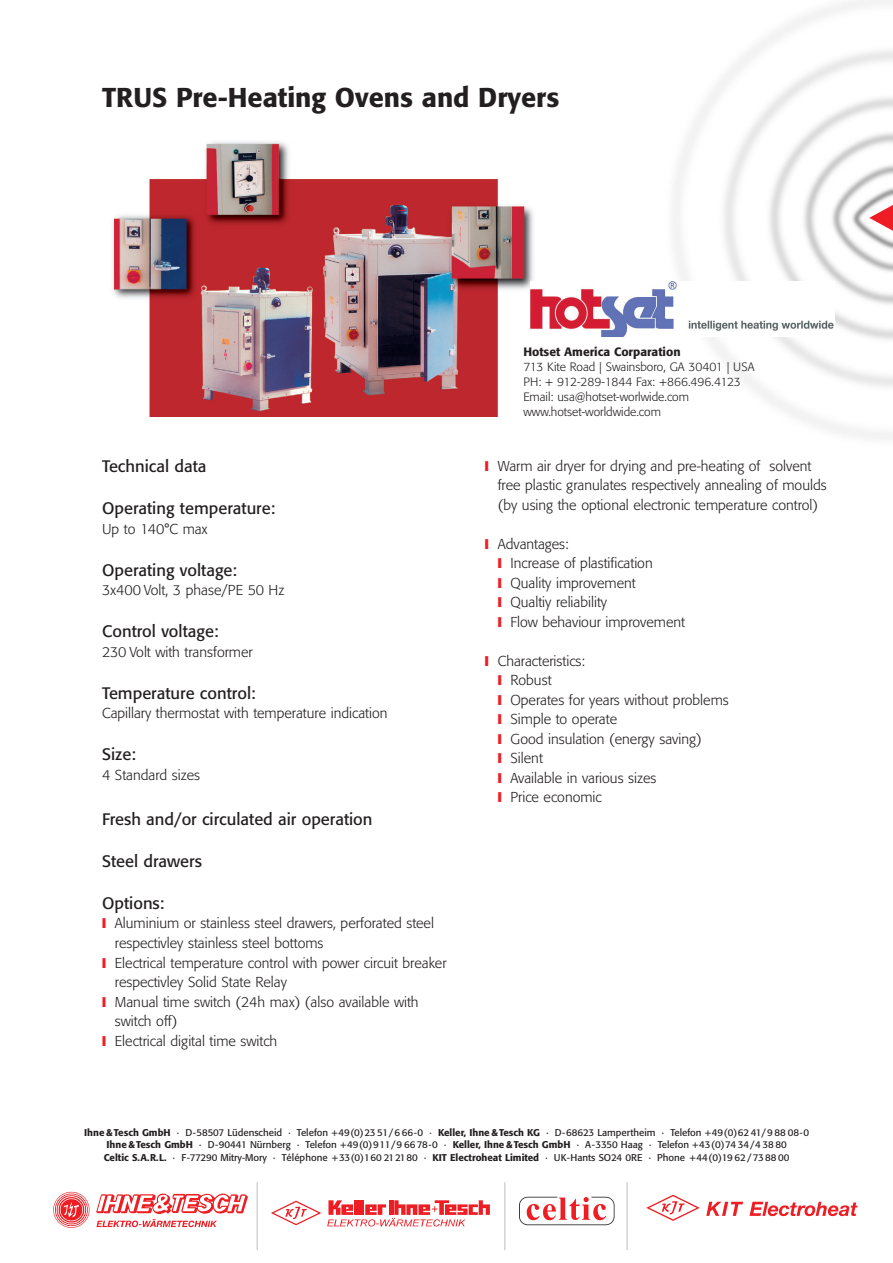
<style>
.page{position:relative;width:893px;height:1263px;background:#fff}
.page>*{position:absolute;margin:0;border:0;box-sizing:border-box;transform-origin:0 0}
.t1{font:500 27px "Formata";color:#231f20}
.t2{font:16.5px "Formata";color:#231f20}
.t3{font:300 14.25px/19.5px "Formata";color:#231f20}
.t4{font:300 12px/14.9px "Formata";color:#231f20}
.t5{font:500 12px "Formata";color:#231f20}
.t6{font:9.75px/12.8px "Formata";color:#231f20;text-align:center}
.s1{color:#ee1d23}
.s2{font-weight:500}
</style>
<div class="page">
<img style="left:670px;top:0;width:222px;height:439px">
<svg style="left:868px;top:204px;width:24px;height:28px"></svg>
<img style="left:112px;top:141px;width:422px;height:276px">
<img style="left:530px;top:282px;width:304px;height:55px">
<hr style="left:257px;top:1182px;width:1px;height:68px;background:#bcbdc0">
<hr style="left:504px;top:1182px;width:1px;height:68px;background:#bcbdc0">
<hr style="left:626px;top:1182px;width:1px;height:68px;background:#bcbdc0">
<svg style="left:53px;top:1192px;width:36px;height:36px"></svg>
<svg style="left:96px;top:1193px;width:152px;height:34px"></svg>
<svg style="left:327px;top:1200px;width:163px;height:26px"></svg>
<svg style="left:271px;top:1201px;width:50px;height:24px"></svg>
<svg style="left:519px;top:1197px;width:95px;height:28px"></svg>
<svg style="left:646px;top:1195px;width:53px;height:26px"></svg>
<svg style="left:706px;top:1202px;width:37px;height:14px"></svg>
<svg style="left:749px;top:1202px;width:108px;height:14px"></svg>
<h1 class="t1" style="left:102px;top:85px;width:458px">TRUS Pre-Heating Ovens and Dryers</h1>
<p class="t2" style="left:102px;top:459px;width:106px">Technical data</p>
<p class="t2" style="left:102px;top:501px;width:175px">Operating temperature:</p>
<p class="t3" style="left:102px;top:520px;width:107px">Up to 140°C max</p>
<p class="t2" style="left:102px;top:563px;width:136px">Operating voltage:</p>
<p class="t3" style="left:102px;top:582px;width:184px">3x400 Volt, 3 phase/PE 50 Hz</p>
<p class="t2" style="left:102px;top:624px;width:118px">Control voltage:</p>
<p class="t3" style="left:102px;top:643px;width:152px">230 Volt with transformer</p>
<p class="t2" style="left:102px;top:686px;width:155px">Temperature control:</p>
<p class="t3" style="left:102px;top:705px;width:287px">Capillary thermostat with temperature indication</p>
<p class="t2" style="left:102px;top:747px;width:35px">Size:</p>
<p class="t3" style="left:102px;top:766px;width:99px">4 Standard sizes</p>
<p class="t2" style="left:102px;top:812px;width:272px">Fresh and/or circulated air operation</p>
<p class="t2" style="left:102px;top:854px;width:101px">Steel drawers</p>
<p class="t2" style="left:102px;top:896px;width:64px">Options:</p>
<p class="t3" style="left:102px;top:915px;width:333px"><span class="s1">❙</span> Aluminium or stainless steel drawers, perforated steel</p>
<p class="t3" style="left:115px;top:934px;width:210px">respectivley stainless steel bottoms</p>
<p class="t3" style="left:102px;top:954px;width:346px"><span class="s1">❙</span> Electrical temperature control with power circuit breaker</p>
<p class="t3" style="left:115px;top:973px;width:173px">respectivley Solid State Relay</p>
<p class="t3" style="left:102px;top:993px;width:318px"><span class="s1">❙</span> Manual time switch (24h max) (also available with</p>
<p class="t3" style="left:115px;top:1012px;width:64px">switch off)</p>
<p class="t3" style="left:102px;top:1032px;width:177px"><span class="s1">❙</span> Electrical digital time switch</p>
<p class="t5" style="left:523px;top:347px;width:159px">Hotset America Corparation</p>
<p class="t4" style="left:523px;top:360px;width:233px">713 Kite Road | Swainsboro, GA 30401 | USA PH: + 912-289-1844 Fax: +866.496.4123<br>Email: usa@hotset-worlwide.com www.hotset-worldwide.com</p>
<p class="t3" style="left:497px;top:457px;width:330px;text-indent:-13px"><span class="s1">❙</span> Warm air dryer for drying and pre-heating of solvent free plastic granulates respectively annealing of moulds (by using the optional electronic temperature control)</p>
<p class="t3" style="left:497px;top:535px;width:189px;text-indent:-13px"><span class="s1">❙</span> Advantages:<br><span class="s1">❙</span> Increase of plastification<br><span class="s1">❙</span> Quality improvement<br><span class="s1">❙</span> Qualtiy reliability<br><span class="s1">❙</span> Flow behaviour improvement</p>
<p class="t3" style="left:497px;top:652px;width:232px;text-indent:-13px"><span class="s1">❙</span> Characteristics:<br><span class="s1">❙</span> Robust<br><span class="s1">❙</span> Operates for years without problems <span class="s1">❙</span> Simple to operate<br><span class="s1">❙</span> Good insulation (energy saving)<br><span class="s1">❙</span> Silent<br><span class="s1">❙</span> Available in various sizes<br><span class="s1">❙</span> Price economic</p>
<p class="t6" style="left:84px;top:1126px;width:726px"><span class="s2">Ihne &amp;Tesch GmbH</span> · D-58507 Lüdenscheid · Telefon +49(0)23 51/6 66-0 · <span class="s2">Keller, Ihne &amp;Tesch KG</span> · D-68623 Lampertheim · Telefon +49(0)62 41/9 88 08-0<br><span class="s2">Ihne &amp;Tesch GmbH</span> · D-90441 Nürnberg · Telefon +49(0)911/9 66 78-0 · <span class="s2">Keller, Ihne &amp;Tesch GmbH</span> · A-3350 Haag · Telefon +43(0)74 34/4 38 80<br><span class="s2">Celtic S.A.R.L.</span> · F-77290 Mitry-Mory · Téléphone +33(0)160 212180 · <span class="s2">KIT Electroheat Limited</span> · UK-Hants SO24 0RE · Phone +44(0)19 62/73 88 00</p>
</div>
